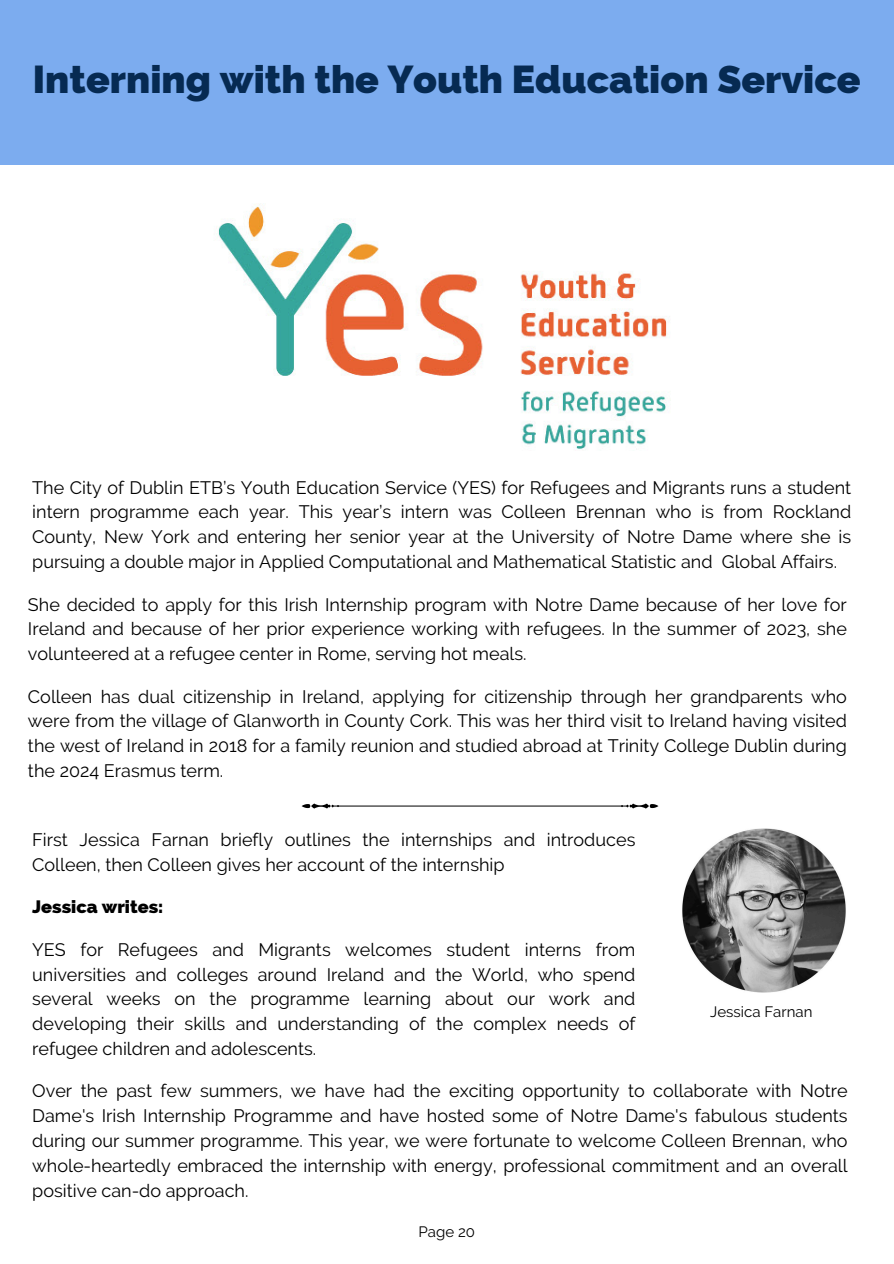
<style>
.page{position:relative;width:894px;height:1264px;background:#fff}
.page>*{position:absolute;margin:0;border:0;box-sizing:border-box;transform-origin:0 0}
.t1{font:800 39px "Raleway";color:#062a52}
.t2{font:18px/24.8px "Raleway";color:#000;text-align:justify}
.t3{font:800 18px "Raleway";color:#000}
.t4{font:15px "Raleway";color:#000}
</style>
<div class="page">
<div style="left:0;top:0;width:893px;height:164px;background:#7cacef"></div>
<svg style="left:301px;top:803px;width:357px;height:5px"></svg>
<img style="left:216px;top:204px;width:454px;height:245px">
<img style="left:682px;top:828px;width:164px;height:164px">
<h3 class="t1" style="left:33px;top:56px;width:829px">Interning with the Youth Education Service</h3>
<p class="t2" style="left:32px;top:475px;width:820px">The City of Dublin ETB’s Youth Education Service (YES) for Refugees and Migrants runs a student intern programme each year. This year’s intern was Colleen Brennan who is from Rockland County, New York and entering her senior year at the University of Notre Dame where she is pursuing a double major in Applied Computational and Mathematical Statistic and Global Affairs.</p>
<h2 class="t2" style="left:28px;top:592px;width:820px">She decided to apply for this Irish Internship program with Notre Dame because of her love for Ireland and because of her prior experience working with refugees. In the summer of 2023, she volunteered at a refugee center in Rome, serving hot meals.</h2>
<h3 class="t2" style="left:28px;top:684px;width:820px">Colleen has dual citizenship in Ireland, applying for citizenship through her grandparents who were from the village of Glanworth in County Cork. This was her third visit to Ireland having visited the west of Ireland in 2018 for a family reunion and studied abroad at Trinity College Dublin during the 2024 Erasmus term.</h3>
<h3 class="t2" style="left:32px;top:827px;width:604px">First Jessica Farnan briefly outlines the internships and introduces<br>Colleen, then Colleen gives her account of the internship</h3>
<p class="t3" style="left:32px;top:896px;width:132px">Jessica writes:</p>
<h3 class="t2" style="left:32px;top:937px;width:604px">YES for Refugees and Migrants welcomes student interns from universities and colleges around Ireland and the World, who spend several weeks on the programme learning about our work and developing their skills and understanding of the complex needs of refugee children and adolescents.</h3>
<h3 class="t4" style="left:710px;top:1003px;width:104px">Jessica Farnan</h3>
<p class="t2" style="left:32px;top:1078px;width:816px">Over the past few summers, we have had the exciting opportunity to collaborate with Notre Dame's Irish Internship Programme and have hosted some of Notre Dame's fabulous students during our summer programme. This year, we were fortunate to welcome Colleen Brennan, who whole-heartedly embraced the internship with energy, professional commitment and an overall positive can-do approach.</p>
<h3 class="t4" style="left:418px;top:1222px;width:58px">Page 20</h3>
</div>
